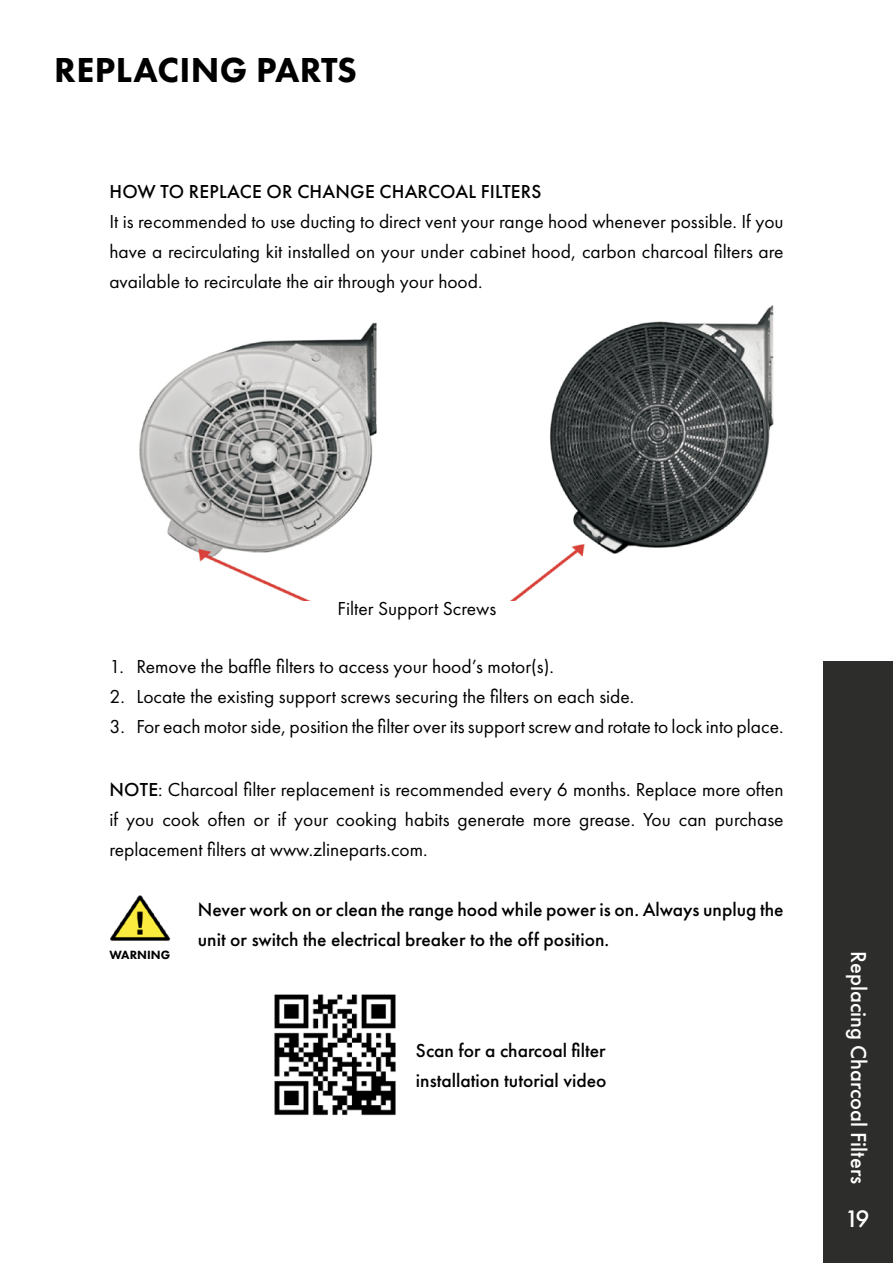
<style>
.page{position:relative;width:893px;height:1263px;background:#fff}
.page>*{position:absolute;margin:0;border:0;box-sizing:border-box;transform-origin:0 0}
.t1{font:800 36px "Futura PT";letter-spacing:.01em;color:#000}
.t2{font:500 24.75px "Futura PT";color:#fff}
.t3{font:500 22.5px "Futura PT";color:#fff}
.t4{font:19.5px/30px "Futura PT";color:#000;text-align:justify}
.t5{font:500 19.5px/30px "Futura PT";color:#000}
.t6{font:800 12.45px "Futura PT";color:#000}
.s1{font-weight:500}
</style>
<div class="page">
<div style="left:823px;top:661px;width:70px;height:602px;background:#2d2d2c"></div>
<img style="left:139px;top:305px;width:635px;height:295px">
<img style="left:110px;top:895px;width:61px;height:46px">
<img style="left:274px;top:994px;width:122px;height:122px">
<h1 class="t1" style="left:54px;top:48px;width:304px">REPLACING PARTS</h1>
<p class="t5" style="left:109px;top:176px;width:433px">HOW TO REPLACE OR CHANGE CHARCOAL FILTERS</p>
<p class="t4" style="left:109px;top:206px;width:676px">It is recommended to use ducting to direct vent your range hood whenever possible. If you have a recirculating kit installed on your under cabinet hood, carbon charcoal filters are available to recirculate the air through your hood.</p>
<p class="t4" style="left:338px;top:593px;width:160px">Filter Support Screws</p>
<p class="t4" style="left:109px;top:651px;width:446px">1. Remove the baffle filters to access your hood’s motor(s).</p>
<p class="t4" style="left:109px;top:681px;width:526px">2. Locate the existing support screws securing the filters on each side.</p>
<p class="t4" style="left:109px;top:711px;width:676px">3. For each motor side, position the filter over its support screw and rotate to lock into place.</p>
<p class="t4" style="left:109px;top:774px;width:676px"><span class="s1">NOTE</span>: Charcoal filter replacement is recommended every 6 months. Replace more often if you cook often or if your cooking habits generate more grease. You can purchase replacement filters at www.zlineparts.com.</p>
<p class="t6" style="left:109px;top:947px;width:62px">WARNING</p>
<p class="t5" style="left:198px;top:894px;width:587px">Never work on or clean the range hood while power is on. Always unplug the unit or switch the electrical breaker to the off position.</p>
<p class="t5" style="left:416px;top:1036px;width:192px">Scan for a charcoal filter installation tutorial video</p>
<p class="t3" style="left:872px;top:951px;width:234px;rotate:90deg">Replacing Charcoal Filters</p>
<p class="t2" style="left:845px;top:1204px;width:26px">19</p>
</div>
